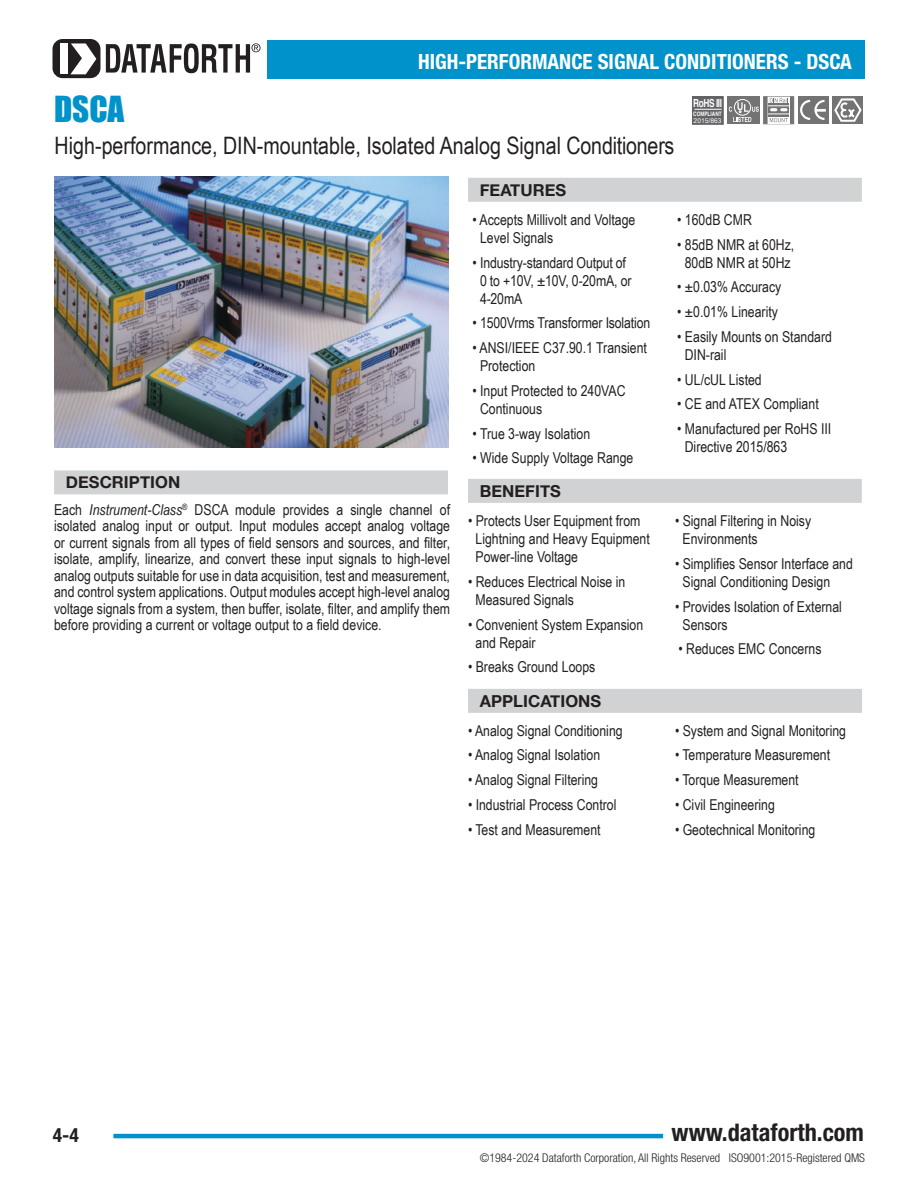
<style>
.page{position:relative;width:918px;height:1188px;background:#fff}
.page>*{position:absolute;margin:0;border:0;box-sizing:border-box;transform-origin:0 0}
.t1{font:33px "Impact";color:#0093cb}
.t2{font:700 condensed 24.3px "Helvetica Neue LT Std";color:#231f20}
.t3{font:24px "Arial Narrow";color:#231f20}
.t4{font:700 condensed 21px "Helvetica Neue LT Std";color:#fff}
.t5{font:700 condensed 19.5px "Helvetica Neue LT Std";color:#231f20}
.t6{font:700 16.5px "Helvetica Neue";letter-spacing:.005em;color:#231f20}
.t7{font:15px/18px "Arial Narrow";color:#231f20}
.t8{font:300 condensed 12px "Helvetica Neue LT Std";color:#231f20}
.t9{font:700 11.25px "Helvetica";letter-spacing:-.05em;color:#fff;scale:.74 1}
.t10{font:6.6px "Arial Narrow";color:#fdfefe;scale:1.25 1}
.t11{font:700 6px "Helvetica";color:#fff;scale:.79 1}
.s1{font-style:italic}
</style>
<div class="page">
<div style="left:798px;top:96px;width:31px;height:28px;background:#737373"></div>
<svg style="left:800px;top:99px;width:26px;height:21px"></svg>
<div style="left:728px;top:97px;width:32px;height:27px;background:#737373"></div>
<div style="left:734px;top:99px;width:17px;height:17px;border:1px solid #fff;border-radius:50%"></div>
<svg style="left:729px;top:102px;width:30px;height:20px"></svg>
<div style="left:833px;top:96px;width:30px;height:28px;background:#737373"></div>
<svg style="left:834px;top:98px;width:28px;height:24px"></svg>
<svg style="left:763px;top:96px;width:31px;height:28px"></svg>
<div style="left:768px;top:97px;width:22px;height:27px;background:#fff"></div>
<svg style="left:768px;top:98px;width:21px;height:24px"></svg>
<div style="left:56px;top:40px;width:810px;height:39px;background:#0093cb"></div>
<div style="left:52px;top:38px;width:215px;height:50px;background:#fff"></div>
<div style="left:53px;top:39px;width:47px;height:39px;background:#231f20;border-radius:10px"></div>
<div style="left:61px;top:43px;width:7px;height:31px;background:#fff"></div>
<svg style="left:70px;top:43px;width:26px;height:31px"></svg>
<svg style="left:106px;top:43px;width:155px;height:30px"></svg>
<hr style="left:113px;top:1134px;width:550px;height:4px;background:#0093cb">
<div style="left:693px;top:97px;width:30px;height:27px;background:#636366"></div>
<div style="left:692px;top:96px;width:32px;height:29px;border:1px solid #636366"></div>
<svg style="left:694px;top:109px;width:28px;height:1px"></svg>
<img style="left:54px;top:176px;width:394px;height:272px">
<div style="left:54px;top:470px;width:394px;height:24px;background:#d1d2d4"></div>
<div style="left:468px;top:178px;width:394px;height:24px;background:#d1d2d4"></div>
<div style="left:468px;top:479px;width:394px;height:24px;background:#d1d2d4"></div>
<div style="left:468px;top:689px;width:394px;height:24px;background:#d1d2d4"></div>
<p class="t1" style="left:54px;top:84px;width:72px">DSCA</p>
<h3 class="t4" style="left:418px;top:49px;width:435px">HIGH-PERFORMANCE SIGNAL CONDITIONERS - DSCA</h3>
<p class="t9" style="left:693px;top:94px;width:40px">RoHS III</p>
<p class="t11" style="left:693px;top:109px;width:37px">COMPLIANT</p>
<p class="t10" style="left:694px;top:115px;width:24px">2015/863</p>
<p class="t3" style="left:55px;top:128px;width:621px">High-performance, DIN-mountable, Isolated Analog Signal Conditioners</p>
<p class="t6" style="left:66px;top:470px;width:116px">DESCRIPTION</p>
<p class="t7" style="left:54px;top:501px;width:398px;line-height:16.5px;text-align:justify">Each <span class="s1">Instrument-Class</span><sup>®</sup> DSCA module provides a single channel of isolated analog input or output. Input modules accept analog voltage or current signals from all types of field sensors and sources, and filter, isolate, amplify, linearize, and convert these input signals to high-level analog outputs suitable for use in data acquisition, test and measurement, and control system applications. Output modules accept high-level analog voltage signals from a system, then buffer, isolate, filter, and amplify them before providing a current or voltage output to a field device.</p>
<p class="t6" style="left:480px;top:177px;width:88px">FEATURES</p>
<p class="t7" style="left:480px;top:210px;width:157px;text-indent:-8px">• Accepts Millivolt and Voltage<br>Level Signals</p>
<p class="t7" style="left:480px;top:253px;width:153px;text-indent:-8px">• Industry-standard Output of<br>0 to +10V, ±10V, 0-20mA, or<br>4-20mA</p>
<p class="t7" style="left:472px;top:314px;width:179px">• 1500Vrms Transformer Isolation</p>
<p class="t7" style="left:480px;top:338px;width:169px;text-indent:-8px">• ANSI/IEEE C37.90.1 Transient<br>Protection</p>
<p class="t7" style="left:480px;top:381px;width:147px;text-indent:-8px">• Input Protected to 240VAC<br>Continuous</p>
<p class="t7" style="left:472px;top:424px;width:119px">• True 3-way Isolation</p>
<p class="t7" style="left:472px;top:449px;width:162px">• Wide Supply Voltage Range</p>
<p class="t6" style="left:480px;top:478px;width:83px">BENEFITS</p>
<p class="t7" style="left:476px;top:511px;width:176px;text-indent:-8px">• Protects User Equipment from<br>Lightning and Heavy Equipment<br>Power-line Voltage</p>
<p class="t7" style="left:476px;top:572px;width:151px;text-indent:-8px">• Reduces Electrical Noise in<br>Measured Signals</p>
<p class="t7" style="left:476px;top:615px;width:169px;text-indent:-8px">• Convenient System Expansion and Repair</p>
<p class="t7" style="left:468px;top:658px;width:129px">• Breaks Ground Loops</p>
<p class="t6" style="left:480px;top:688px;width:123px">APPLICATIONS</p>
<p class="t7" style="left:468px;top:721px;width:156px">• Analog Signal Conditioning</p>
<p class="t7" style="left:468px;top:746px;width:134px">• Analog Signal Isolation</p>
<p class="t7" style="left:468px;top:770px;width:132px">• Analog Signal Filtering</p>
<p class="t7" style="left:468px;top:795px;width:150px">• Industrial Process Control</p>
<p class="t7" style="left:468px;top:820px;width:134px">• Test and Measurement</p>
<p class="t7" style="left:677px;top:210px;width:76px">• 160dB CMR</p>
<p class="t7" style="left:677px;top:235px;width:119px;text-align:center">• 85dB NMR at 60Hz,<br>80dB NMR at 50Hz</p>
<p class="t7" style="left:677px;top:278px;width:106px">• ±0.03% Accuracy</p>
<p class="t7" style="left:677px;top:302px;width:102px">• ±0.01% Linearity</p>
<p class="t7" style="left:685px;top:327px;width:149px;text-indent:-8px">• Easily Mounts on Standard<br>DIN-rail</p>
<p class="t7" style="left:677px;top:370px;width:86px">• UL/cUL Listed</p>
<p class="t7" style="left:677px;top:395px;width:143px">• CE and ATEX Compliant</p>
<p class="t7" style="left:685px;top:419px;width:148px;text-indent:-8px">• Manufactured per RoHS III<br>Directive 2015/863</p>
<p class="t7" style="left:682px;top:511px;width:130px;text-indent:-8px">• Signal Filtering in Noisy<br>Environments</p>
<p class="t7" style="left:682px;top:554px;width:172px;text-indent:-8px">• Simplifies Sensor Interface and<br>Signal Conditioning Design</p>
<p class="t7" style="left:682px;top:597px;width:161px;text-indent:-8px">• Provides Isolation of External<br>Sensors</p>
<p class="t7" style="left:678px;top:640px;width:145px">• Reduces EMC Concerns</p>
<p class="t7" style="left:675px;top:721px;width:173px">• System and Signal Monitoring</p>
<p class="t7" style="left:675px;top:746px;width:157px">• Temperature Measurement</p>
<p class="t7" style="left:675px;top:770px;width:125px">• Torque Measurement</p>
<p class="t7" style="left:675px;top:795px;width:102px">• Civil Engineering</p>
<p class="t7" style="left:675px;top:820px;width:142px">• Geotechnical Monitoring</p>
<h3 class="t5" style="left:53px;top:1123px;width:27px">4-4</h3>
<h2 class="t2" style="left:672px;top:1118px;width:194px">www.dataforth.com</h2>
<p class="t8" style="left:480px;top:1151px;width:387px">©1984-2024 Dataforth Corporation, All Rights Reserved ISO9001:2015-Registered QMS</p>
</div>
